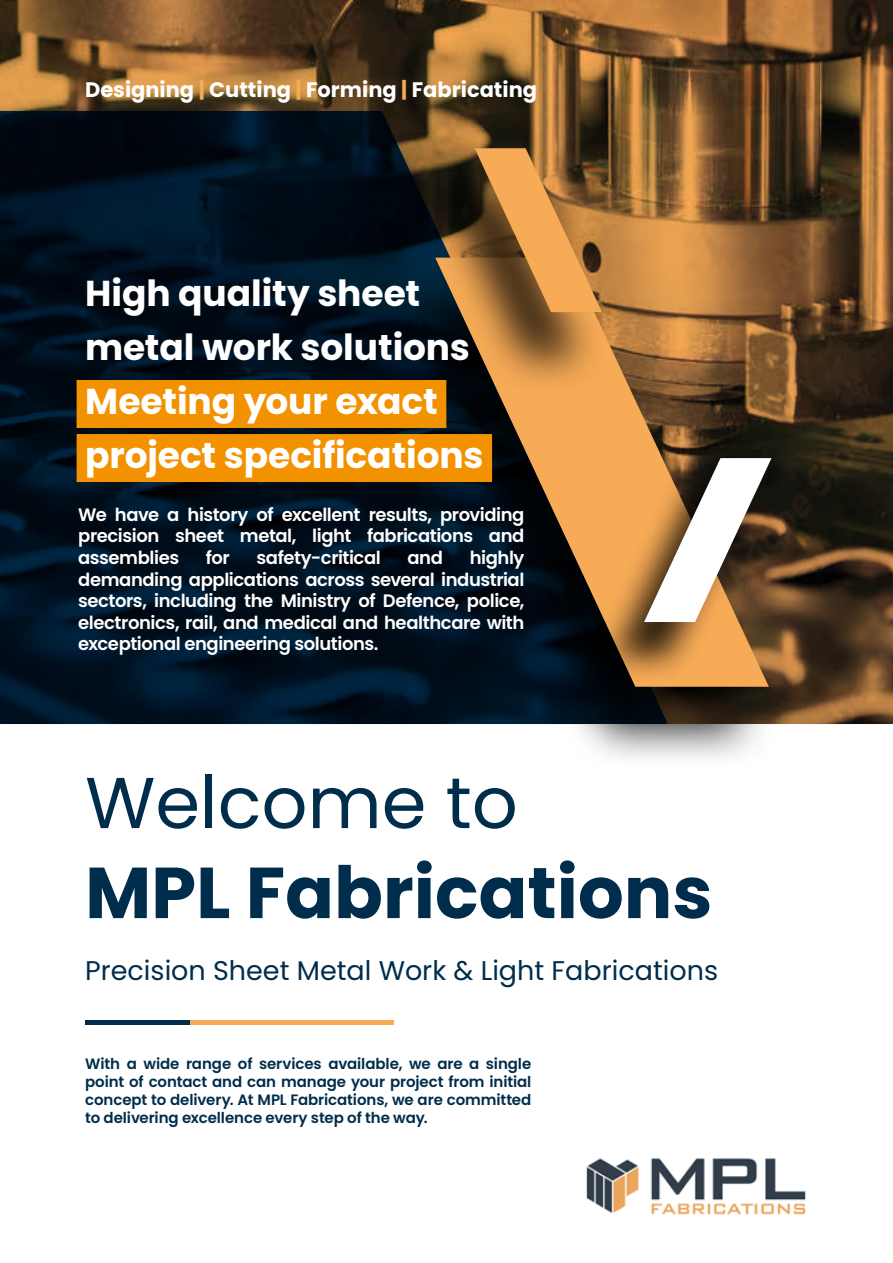
<style>
.page{position:relative;width:893px;height:1263px;background:#fff}
.page>*{position:absolute;margin:0;border:0;box-sizing:border-box;transform-origin:0 0}
.t1{font:700 72px "Poppins";color:#002d4c}
.t2{font:72px "Poppins";color:#002d4c}
.t3{font:700 36px/54px "Poppins";letter-spacing:-.005em;color:#fff}
.t4{font:27px "Poppins";color:#002d4c}
.t5{font:700 21px "Poppins";color:#fff}
.t6{font:600 18px/21.6px "Poppins";letter-spacing:-.025em;color:#fff;text-align:justify}
.t7{font:600 15px/18px "Poppins";letter-spacing:-.005em;color:#002d4c;text-align:justify}
.s1{color:#f7ab57}
</style>
<div class="page">
<img style="left:0;top:0;width:893px;height:724px">
<div style="left:376px;top:264px;width:401px;height:505px;background:#000;opacity:.8"></div>
<svg style="left:435px;top:258px;width:334px;height:429px;background:#634a2f"></svg>
<div style="left:416px;top:155px;width:194px;height:239px;background:#000;opacity:.8"></div>
<svg style="left:475px;top:148px;width:127px;height:164px;background:#ad783d"></svg>
<div style="left:592px;top:462px;width:177px;height:221px;background:#000;opacity:.8"></div>
<svg style="left:644px;top:458px;width:127px;height:164px"></svg>
<div style="left:85px;top:1020px;width:105px;height:5px;background:#002d4c"></div>
<div style="left:190px;top:1020px;width:204px;height:5px;background:#f7ab57"></div>
<div style="left:77px;top:380px;width:369px;height:48px;background:#f39200"></div>
<div style="left:77px;top:434px;width:415px;height:48px;background:#f39200"></div>
<img style="left:586px;top:1158px;width:220px;height:57px">
<p class="t5" style="left:85px;top:80px;width:453px">Designing <span class="s1">|</span> Cutting <span class="s1">|</span> Forming <span class="s1">|</span> Fabricating</p>
<h2 class="t3" style="left:85px;top:269px;width:400px">High quality sheet metal work solutions<br>Meeting your exact project specifications</h2>
<p class="t6" style="left:78px;top:505px;width:448px">We have a history of excellent results, providing precision sheet metal, light fabrications and assemblies</p>
<p class="t6" style="left:78px;top:548px;width:448px;text-indent:392px">highly demanding applications across several industrial sectors, including the Ministry of Defence, police, electronics, rail, and medical and healthcare with exceptional engineering solutions.</p>
<p class="t6" style="left:206px;top:548px;width:25px">for</p>
<p class="t6" style="left:257px;top:548px;width:126px">safety-critical</p>
<p class="t6" style="left:407px;top:548px;width:37px">and</p>
<h1 class="t2" style="left:85px;top:771px;width:434px">Welcome to</h1>
<h1 class="t1" style="left:85px;top:859px;width:629px">MPL Fabrications</h1>
<h3 class="t4" style="left:85px;top:958px;width:634px">Precision Sheet Metal Work &amp; Light Fabrications</h3>
<p class="t7" style="left:85px;top:1056px;width:448px">With a wide range of services available, we are a single point of contact and can manage your project from initial concept to delivery. At MPL Fabrications, we are committed to delivering excellence every step of the way.</p>
</div>
